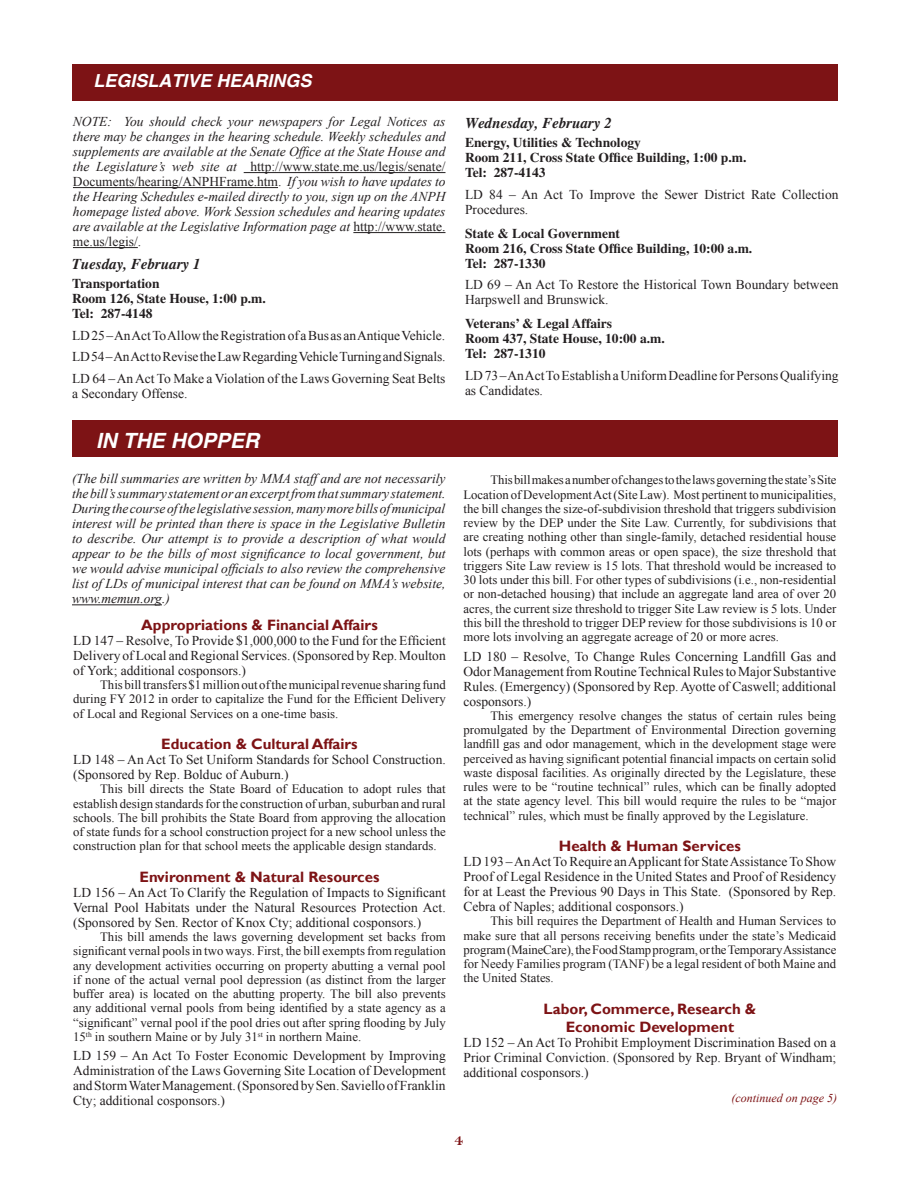
<style>
.page{position:relative;width:918px;height:1188px;background:#fff}
.page>*{position:absolute;margin:0;border:0;box-sizing:border-box;transform-origin:0 0}
.Body_text{font:italic 700 21px "Helvetica";color:#fff}
.t1{font:italic 700 18px "Helvetica";color:#fff}
.t2{font:16.5px "Bell MT Bold";color:#7d1315}
.hop_subhead_JAZZY{font:700 15px/18px "Gill Sans";color:#7d1315;text-align:center}
.hear_date{font:italic 700 15px "Times";color:#231f20}
.hop_text{font:13.5px/15px "Times New Roman";color:#231f20;text-align:justify}
.hop_text-2{font:italic 13.5px/15px "Times New Roman";color:#231f20;text-align:justify}
.hear_text{font:italic 13.5px/15px "Times New Roman";color:#231f20;text-align:justify}
.hear_text-2{font:13.5px/15px "Times New Roman";color:#231f20}
.hearing_place{font:700 13.5px "Times";color:#231f20}
.hop_explan{font:12.75px/14.2px "Times New Roman";color:#231f20;text-align:justify}
.Body_text-2{font:italic 12px "Times New Roman";color:#7d1315}
.s1{font-style:normal}
</style>
<div class="page">
<hr style="left:72px;top:605px;width:90px;height:1px;background:#231f20">
<div style="left:72px;top:420px;width:765px;height:37px;background:#7d1315"></div>
<hr style="left:244px;top:172px;width:202px;height:1px;background:#231f20">
<hr style="left:73px;top:187px;width:205px;height:1px;background:#231f20">
<hr style="left:353px;top:232px;width:92px;height:1px;background:#231f20">
<hr style="left:73px;top:247px;width:65px;height:1px;background:#231f20">
<div style="left:72px;top:64px;width:765px;height:37px;background:#7d1315"></div>
<p class="t1" style="left:93px;top:70px;width:220px">LEGISLATIVE HEARINGS</p>
<p class="hear_text" style="left:73px;top:114px;width:374px">NOTE: You should check your newspapers for Legal Notices as there may be changes in the hearing schedule. Weekly schedules and supplements are available at the Senate Office at the State House and the Legislature’s web site at <span class="s1">http://www.state.me.us/legis/senate/ Documents/hearing/ANPHFrame.htm.</span> If you wish to have updates to the Hearing Schedules e-mailed directly to you, sign up on the ANPH homepage listed above. Work Session schedules and hearing updates are available at the Legislative Information page at <span class="s1">http://www.state. me.us/legis/.</span></p>
<p class="hear_date" style="left:72px;top:255px;width:130px">Tuesday, February 1</p>
<p class="hearing_place" style="left:72px;top:275px;width:89px">Transportation</p>
<p class="hearing_place" style="left:72px;top:290px;width:195px">Room 126, State House, 1:00 p.m.</p>
<p class="hearing_place" style="left:72px;top:305px;width:82px">Tel: 287-4148</p>
<p class="hear_text-2" style="left:72px;top:327px;width:375px">LD 25 – An Act To Allow the Registration of a Bus as an Antique Vehicle.</p>
<p class="hear_text-2" style="left:72px;top:349px;width:375px">LD 54 – An Act to Revise the Law Regarding Vehicle Turning and Signals.</p>
<p class="hear_text-2" style="left:72px;top:370px;width:375px">LD 64 – An Act To Make a Violation of the Laws Governing Seat Belts a Secondary Offense.</p>
<p class="hear_date" style="left:465px;top:114px;width:149px">Wednesday, February 2</p>
<p class="hearing_place" style="left:465px;top:135px;width:177px">Energy, Utilities &amp; Technology</p>
<p class="hearing_place" style="left:465px;top:150px;width:283px">Room 211, Cross State Office Building, 1:00 p.m.</p>
<p class="hearing_place" style="left:465px;top:165px;width:82px">Tel: 287-4143</p>
<p class="hear_text-2" style="left:465px;top:187px;width:375px">LD 84 – An Act To Improve the Sewer District Rate Collection<br>Procedures.</p>
<p class="hearing_place" style="left:465px;top:225px;width:157px">State &amp; Local Government</p>
<p class="hearing_place" style="left:465px;top:240px;width:289px">Room 216, Cross State Office Building, 10:00 a.m.</p>
<p class="hearing_place" style="left:465px;top:255px;width:82px">Tel: 287-1330</p>
<p class="hear_text-2" style="left:465px;top:277px;width:375px">LD 69 – An Act To Restore the Historical Town Boundary between<br>Harpswell and Brunswick.</p>
<p class="hearing_place" style="left:465px;top:316px;width:149px">Veterans’ &amp; Legal Affairs</p>
<p class="hearing_place" style="left:465px;top:331px;width:201px">Room 437, State House, 10:00 a.m.</p>
<p class="hearing_place" style="left:465px;top:346px;width:82px">Tel: 287-1310</p>
<p class="hear_text-2" style="left:465px;top:367px;width:375px">LD 73 – An Act To Establish a Uniform Deadline for Persons Qualifying as Candidates.</p>
<p class="Body_text" style="left:96px;top:427px;width:165px">IN THE HOPPER</p>
<p class="hop_text-2" style="left:72px;top:471px;width:375px">(The bill summaries are written by MMA staff and are not necessarily the bill’s summary statement or an excerpt from that summary statement.<br>During the course of the legislative session, many more bills of municipal interest will be printed than there is space in the Legislative Bulletin to describe. Our attempt is to provide a description of what would appear to be the bills of most significance to local government, but we would advise municipal officials to also review the comprehensive list of LDs of municipal interest that can be found on MMA’s website, www.memun.org.)</p>
<p class="hop_subhead_JAZZY" style="left:141px;top:616px;width:238px">Appropriations &amp; Financial Affairs</p>
<p class="hop_text" style="left:73px;top:633px;width:374px">LD 147 – Resolve, To Provide $1,000,000 to the Fund for the Efficient Delivery of Local and Regional Services. (Sponsored by Rep. Moulton of York; additional cosponsors.)</p>
<p class="hop_explan" style="left:73px;top:678px;width:374px;text-indent:27px">This bill transfers $1 million out of the municipal revenue sharing fund during FY 2012 in order to capitalize the Fund for the Efficient Delivery of Local and Regional Services on a one-time basis.</p>
<p class="hop_subhead_JAZZY" style="left:161px;top:735px;width:198px">Education &amp; Cultural Affairs</p>
<p class="hop_text" style="left:73px;top:752px;width:374px">LD 148 – An Act To Set Uniform Standards for School Construction. (Sponsored by Rep. Bolduc of Auburn.)</p>
<p class="hop_explan" style="left:73px;top:782px;width:374px;text-indent:27px">This bill directs the State Board of Education to adopt rules that establish design standards for the construction of urban, suburban and rural schools. The bill prohibits the State Board from approving the allocation of state funds for a school construction project for a new school unless the construction plan for that school meets the applicable design standards.</p>
<p class="hop_subhead_JAZZY" style="left:140px;top:868px;width:242px">Environment &amp; Natural Resources</p>
<p class="hop_text" style="left:73px;top:885px;width:374px">LD 156 – An Act To Clarify the Regulation of Impacts to Significant Vernal Pool Habitats under the Natural Resources Protection Act. (Sponsored by Sen. Rector of Knox Cty; additional cosponsors.)</p>
<p class="hop_explan" style="left:73px;top:930px;width:374px;text-indent:27px">This bill amends the laws governing development set backs from significant vernal pools in two ways. First, the bill exempts from regulation any development activities occurring on property abutting a vernal pool if none of the actual vernal pool depression (as distinct from the larger buffer area) is located on the abutting property. The bill also prevents any additional vernal pools from being identified by a state agency as a “significant” vernal pool if the pool dries out after spring flooding by July 15<sup>th</sup> in southern Maine or by July 31<sup>st</sup> in northern Maine.</p>
<p class="hop_text" style="left:73px;top:1048px;width:374px">LD 159 – An Act To Foster Economic Development by Improving Administration of the Laws Governing Site Location of Development and Storm Water Management. (Sponsored by Sen. Saviello of Franklin Cty; additional cosponsors.)</p>
<p class="hop_explan" style="left:464px;top:473px;width:374px;text-indent:27px">This bill makes a number of changes to the laws governing the state’s Site Location of Development Act (Site Law). Most pertinent to municipalities, the bill changes the size-of-subdivision threshold that triggers subdivision review by the DEP under the Site Law. Currently, for subdivisions that are creating nothing other than single-family, detached residential house lots (perhaps with common areas or open space), the size threshold that triggers Site Law review is 15 lots. That threshold would be increased to 30 lots under this bill. For other types of subdivisions (i.e., non-residential or non-detached housing) that include an aggregate land area of over 20 acres, the current size threshold to trigger Site Law review is 5 lots. Under this bill the threshold to trigger DEP review for those subdivisions is 10 or more lots involving an aggregate acreage of 20 or more acres.</p>
<p class="hop_text" style="left:464px;top:648px;width:374px">LD 180 – Resolve, To Change Rules Concerning Landfill Gas and Odor Management from Routine Technical Rules to Major Substantive Rules. (Emergency) (Sponsored by Rep. Ayotte of Caswell; additional cosponsors.)</p>
<p class="hop_explan" style="left:464px;top:708px;width:374px;text-indent:27px">This emergency resolve changes the status of certain rules being promulgated by the Department of Environmental Direction governing landfill gas and odor management, which in the development stage were perceived as having significant potential financial impacts on certain solid waste disposal facilities. As originally directed by the Legislature, these rules were to be “routine technical” rules, which can be finally adopted at the state agency level. This bill would require the rules to be “major technical” rules, which must be finally approved by the Legislature.</p>
<p class="hop_subhead_JAZZY" style="left:559px;top:837px;width:184px">Health &amp; Human Services</p>
<p class="hop_text" style="left:464px;top:854px;width:374px">LD 193 – An Act To Require an Applicant for State Assistance To Show Proof of Legal Residence in the United States and Proof of Residency for at Least the Previous 90 Days in This State. (Sponsored by Rep.<br>Cebra of Naples; additional cosponsors.)</p>
<p class="hop_explan" style="left:464px;top:914px;width:374px;text-indent:27px">This bill requires the Department of Health and Human Services to make sure that all persons receiving benefits under the state’s Medicaid program (MaineCare), the Food Stamp program, or the Temporary Assistance for Needy Families program (TANF) be a legal resident of both Maine and the United States.</p>
<p class="hop_subhead_JAZZY" style="left:544px;top:1000px;width:214px">Labor, Commerce, Research &amp;<br>Economic Development</p>
<p class="hop_text" style="left:464px;top:1035px;width:374px">LD 152 – An Act To Prohibit Employment Discrimination Based on a Prior Criminal Conviction. (Sponsored by Rep. Bryant of Windham; additional cosponsors.)</p>
<p class="Body_text-2" style="left:732px;top:1090px;width:107px">(continued on page 5)</p>
<p class="t2" style="left:455px;top:1130px;width:10px">4</p>
</div>
